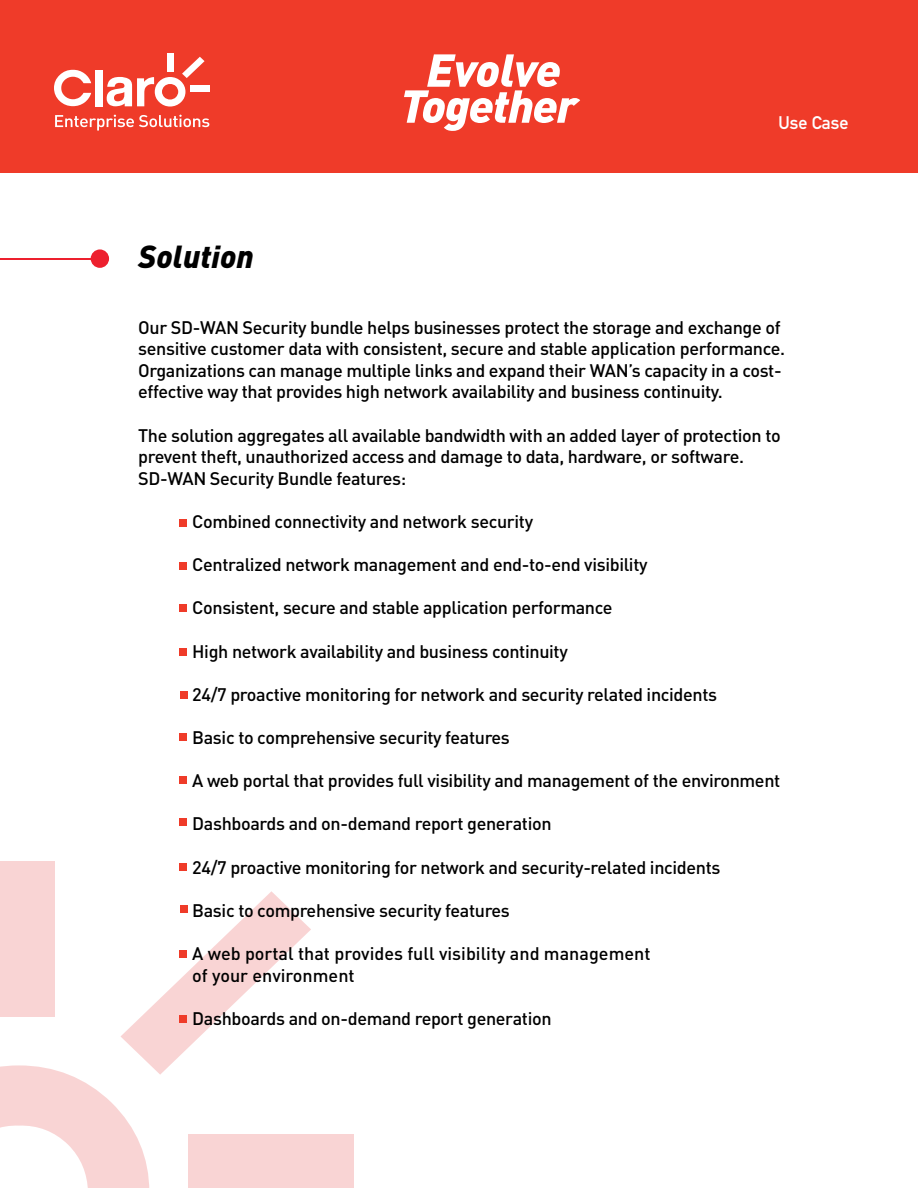
<style>
.page{position:relative;width:918px;height:1188px;background:#fff}
.page>*{position:absolute;margin:0;border:0;box-sizing:border-box;transform-origin:0 0}
.t1{font:italic 900 31.5px "DINOT";color:#000}
.t2{font:500 18px/21.6px "DIN";letter-spacing:-.02em;color:#000}
.t3{font:500 18px/21.6px "DIN";color:#000}
.t4{font:700 18px "DIN Alternate";color:#fff}
</style>
<div class="page">
<div style="left:0;top:0;width:918px;height:173px;background:#ef3b29"></div>
<svg style="left:55px;top:115px;width:154px;height:16px"></svg>
<div style="left:168px;top:53px;width:6px;height:18px;background:#fff"></div>
<div style="left:190px;top:85px;width:20px;height:6px;background:#fff"></div>
<svg style="left:54px;top:70px;width:37px;height:36px"></svg>
<div style="left:95px;top:70px;width:7px;height:36px;background:#fff"></div>
<svg style="left:107px;top:57px;width:98px;height:50px"></svg>
<svg style="left:404px;top:54px;width:176px;height:77px"></svg>
<div style="left:0;top:861px;width:54px;height:156px;background:#f9d4d4"></div>
<div style="left:188px;top:1135px;width:165px;height:53px;background:#f9d4d4"></div>
<svg style="left:0;top:891px;width:311px;height:297px"></svg>
<hr style="left:0;top:259px;width:100px;height:1px;background:#ed202e">
<div style="left:91px;top:249px;width:18px;height:19px;background:#ed202e;border-radius:50%"></div>
<div style="left:179px;top:519px;width:7px;height:7px;background:#ef3b29"></div>
<div style="left:180px;top:562px;width:7px;height:7px;background:#ef3b29"></div>
<div style="left:180px;top:605px;width:7px;height:7px;background:#ef3b29"></div>
<div style="left:180px;top:649px;width:7px;height:7px;background:#ef3b29"></div>
<div style="left:180px;top:692px;width:7px;height:7px;background:#ef3b29"></div>
<div style="left:179px;top:733px;width:7px;height:7px;background:#ef3b29"></div>
<div style="left:180px;top:776px;width:7px;height:7px;background:#ef3b29"></div>
<div style="left:180px;top:819px;width:7px;height:7px;background:#ef3b29"></div>
<div style="left:180px;top:863px;width:7px;height:7px;background:#ef3b29"></div>
<div style="left:180px;top:906px;width:7px;height:7px;background:#ef3b29"></div>
<div style="left:179px;top:950px;width:7px;height:8px;background:#ef3b29"></div>
<div style="left:180px;top:1016px;width:7px;height:7px;background:#ef3b29"></div>
<h1 class="t1" style="left:138px;top:235px;width:117px">Solution</h1>
<p class="t4" style="left:779px;top:109px;width:71px">Use Case</p>
<p class="t2" style="left:138px;top:316px;width:648px">Our SD-WAN Security bundle helps businesses protect the storage and exchange of sensitive customer data with consistent, secure and stable application performance.<br>Organizations can manage multiple links and expand their WAN’s capacity in a cost&shy;effective way that provides high network availability and business continuity.</p>
<p class="t2" style="left:138px;top:424px;width:644px">The solution aggregates all available bandwidth with an added layer of protection to prevent theft, unauthorized access and damage to data, hardware, or software.<br>SD-WAN Security Bundle features:</p>
<p class="t2" style="left:192px;top:510px;width:342px">Combined connectivity and network security</p>
<p class="t2" style="left:192px;top:553px;width:457px">Centralized network management and end-to-end visibility</p>
<p class="t2" style="left:192px;top:597px;width:422px">Consistent, secure and stable application performance</p>
<p class="t2" style="left:192px;top:640px;width:377px">High network availability and business continuity</p>
<p class="t2" style="left:192px;top:683px;width:526px">24/7 proactive monitoring for network and security related incidents</p>
<p class="t2" style="left:192px;top:726px;width:319px">Basic to comprehensive security features</p>
<p class="t2" style="left:192px;top:769px;width:590px">A web portal that provides full visibility and management of the environment</p>
<p class="t2" style="left:192px;top:813px;width:361px">Dashboards and on-demand report generation</p>
<p class="t2" style="left:192px;top:856px;width:530px">24/7 proactive monitoring for network and security-related incidents</p>
<p class="t2" style="left:192px;top:899px;width:319px">Basic to comprehensive security features</p>
<p class="t3" style="left:192px;top:942px;width:460px">A web portal that provides full visibility and management of your environment</p>
<p class="t2" style="left:192px;top:1007px;width:361px">Dashboards and on-demand report generation</p>
</div>
